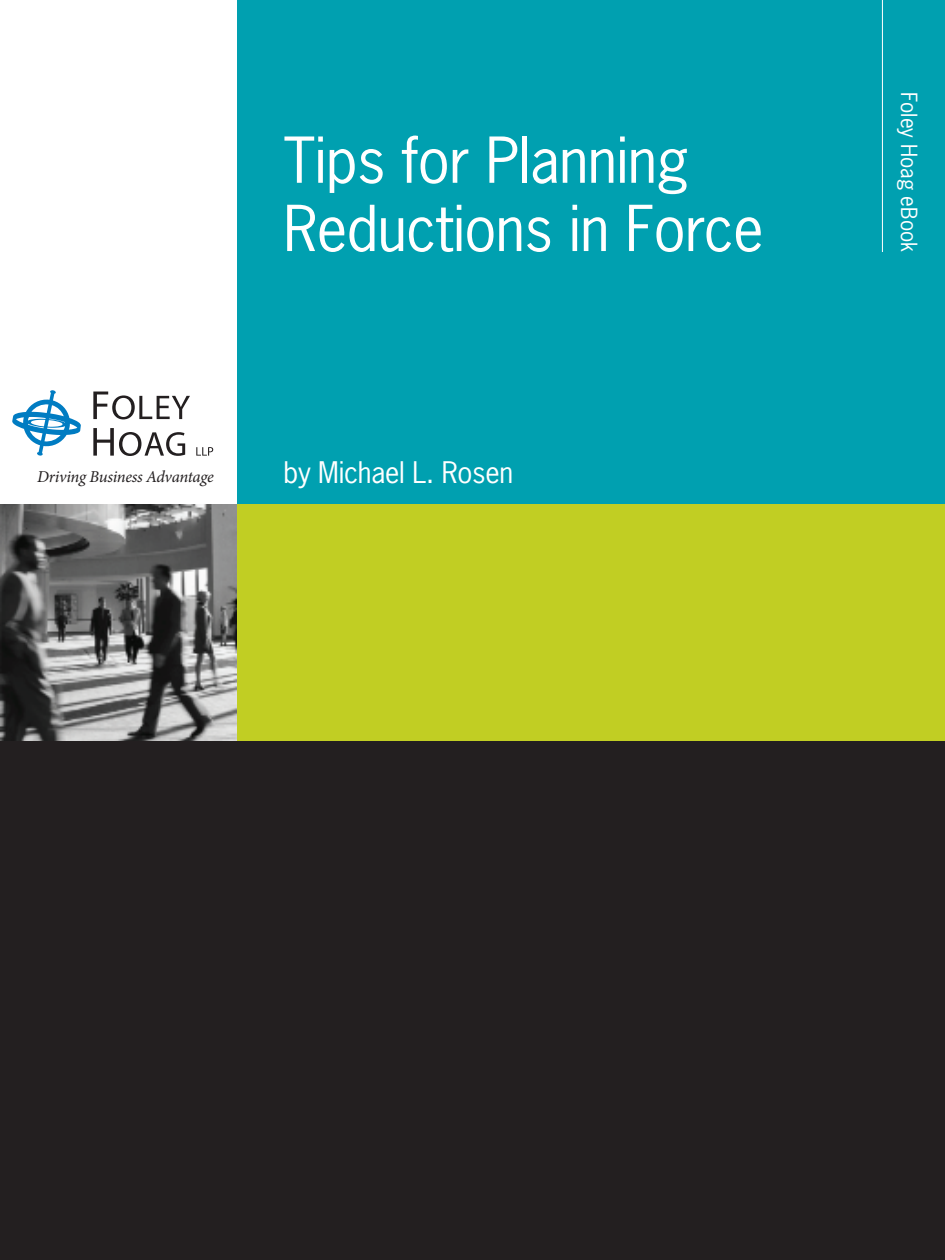
<style>
.page{position:relative;width:945px;height:1260px;background:#fff}
.page>*{position:absolute;margin:0;border:0;box-sizing:border-box;transform-origin:0 0}
.t1{font:59.5px/68.2px "News Gothic Std";letter-spacing:-.01em;color:#fff}
.t2{font:28px "News Gothic Std";letter-spacing:-.01em;color:#fff}
.t3{font:21px "News Gothic Std";color:#fff}
.t4{font:italic 16.62px "Minion Pro";letter-spacing:-.02em;color:#231f20}
</style>
<div class="page">
<div style="left:0;top:504px;width:945px;height:756px;background:#231f20"></div>
<div style="left:236px;top:0;width:709px;height:504px;background:#00a0b0"></div>
<svg style="left:12px;top:390px;width:69px;height:66px"></svg>
<svg style="left:93px;top:392px;width:97px;height:27px"></svg>
<svg style="left:93px;top:428px;width:92px;height:28px"></svg>
<svg style="left:196px;top:447px;width:17px;height:9px"></svg>
<div style="left:0;top:504px;width:945px;height:236px;background:#c1ce23"></div>
<img style="left:0;top:504px;width:236px;height:236px">
<hr style="left:882px;top:0;width:1px;height:252px;background:#fff">
<p class="t1" style="left:284px;top:126px;width:482px">Tips for Planning<br>Reductions in Force</p>
<p class="t4" style="left:37px;top:465px;width:178px">Driving Business Advantage</p>
<p class="t2" style="left:284px;top:455px;width:231px">by Michael L. Rosen</p>
<p class="t3" style="left:923px;top:92px;width:162px;rotate:90deg">Foley Hoag eBook</p>
</div>
